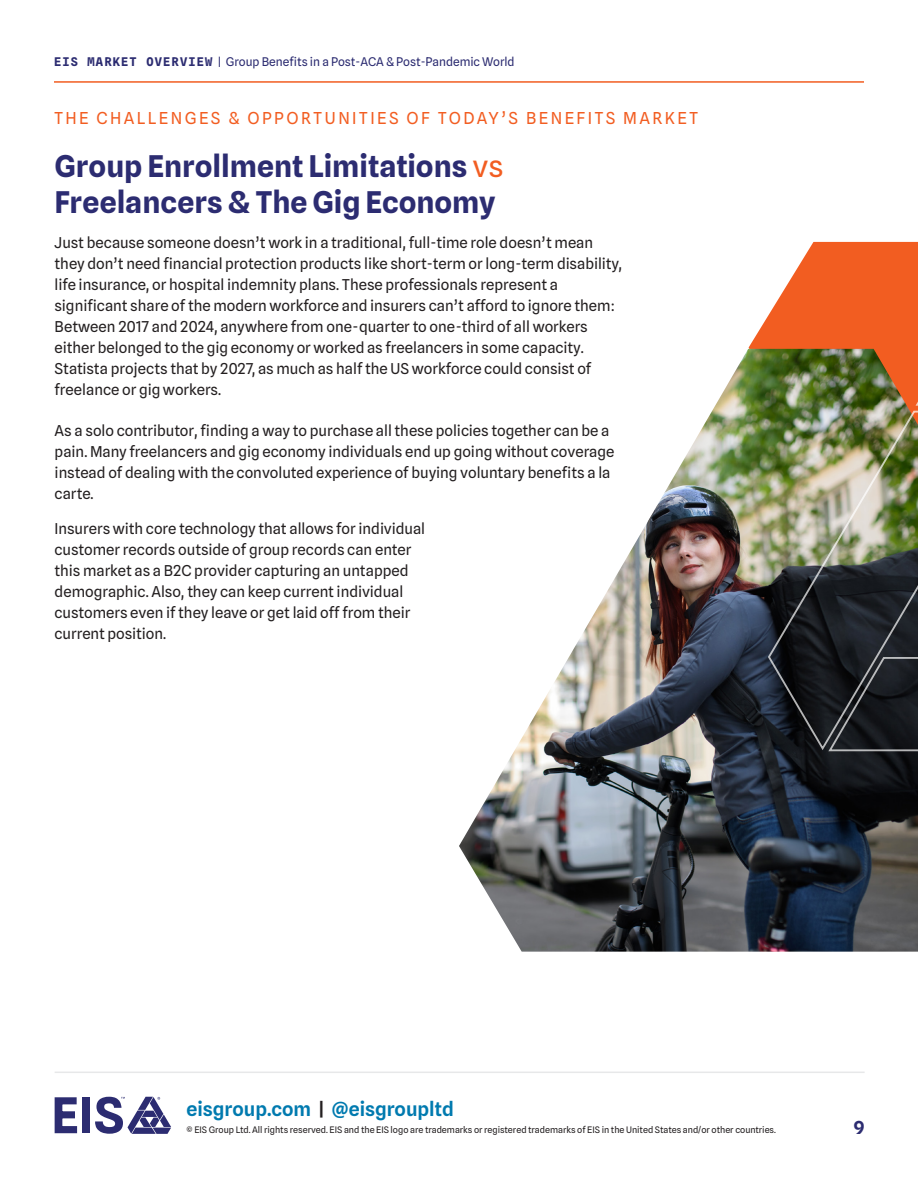
<style>
.page{position:relative;width:918px;height:1188px;background:#fff}
.page>*{position:absolute;margin:0;border:0;box-sizing:border-box;transform-origin:0 0}
.Heading_2{font:700 30px/36px "Spline Sans";color:#2c2c71}
.t1{font:600 19.5px "Spline Sans";color:#007aaf}
.t2{font:700 18px "Spline Sans Mono";color:#2c2c71}
.t3{font:16.5px "Spline Sans";letter-spacing:.15em;color:#f25d21}
.Paragraph{font:15px/21px "Spline Sans";color:#231f20}
.t4{font:12px "Spline Sans";color:#2c2c71}
.t5{font:9px "Spline Sans";color:#231f20}
.s1{font-family:"Spline Sans Mono";font-weight:700}
.s2{font-weight:400;color:#f25d21}
.s3{color:#231f20}
</style>
<div class="page">
<hr style="left:55px;top:1072px;width:810px;height:1px;background:#e7e8e9">
<svg style="left:55px;top:1097px;width:22px;height:36px"></svg>
<div style="left:82px;top:1097px;width:8px;height:36px;background:#2c2c71"></div>
<svg style="left:95px;top:1097px;width:76px;height:37px"></svg>
<hr style="left:54px;top:81px;width:810px;height:2px;background:#f25d21">
<svg style="left:749px;top:242px;width:165px;height:107px;fill:#f25d21"></svg>
<img style="left:459px;top:349px;width:459px;height:603px">
<svg style="left:914px;top:241px;width:4px;height:166px"></svg>
<img style="left:767px;top:409px;width:151px;height:343px">
<svg style="left:827px;top:656px;width:91px;height:96px;background:#212327"></svg>
<p class="t4" style="left:54px;top:54px;width:462px"><span class="s1">EIS MARKET OVERVIEW</span> | Group Benefits in a Post-ACA &amp; Post-Pandemic World</p>
<p class="t3" style="left:54px;top:108px;width:646px">THE CHALLENGES &amp; OPPORTUNITIES OF TODAY’S BENEFITS MARKET</p>
<p class="Heading_2" style="left:55px;top:148px;width:451px">Group Enrollment Limitations <span class="s2">vs<br></span>Freelancers &amp; The Gig Economy</p>
<p class="Paragraph" style="left:55px;top:232px;width:569px">Just because someone doesn’t work in a traditional, full-time role doesn’t mean they don’t need financial protection products like short-term or long-term disability, life insurance, or hospital indemnity plans. These professionals represent a significant share of the modern workforce and insurers can’t afford to ignore them:<br>Between 2017 and 2024, anywhere from one-quarter to one-third of all workers either belonged to the gig economy or worked as freelancers in some capacity.<br>Statista projects that by 2027, as much as half the US workforce could consist of freelance or gig workers.</p>
<p class="Paragraph" style="left:55px;top:420px;width:561px">As a solo contributor, finding a way to purchase all these policies together can be a pain. Many freelancers and gig economy individuals end up going without coverage instead of dealing with the convoluted experience of buying voluntary benefits a la carte.</p>
<p class="Paragraph" style="left:55px;top:518px;width:372px">Insurers with core technology that allows for individual customer records outside of group records can enter this market as a B2C provider capturing an untapped demographic. Also, they can keep current individual customers even if they leave or get laid off from their current position.</p>
<h2 class="t1" style="left:187px;top:1096px;width:269px">eisgroup.com <span class="s3">|</span> @eisgroupltd</h2>
<p class="t5" style="left:187px;top:1124px;width:591px">© EIS Group Ltd. All rights reserved. EIS and the EIS logo are trademarks or registered trademarks of EIS in the United States and/or other countries.</p>
<p class="t2" style="left:854px;top:1116px;width:12px">9</p>
</div>
